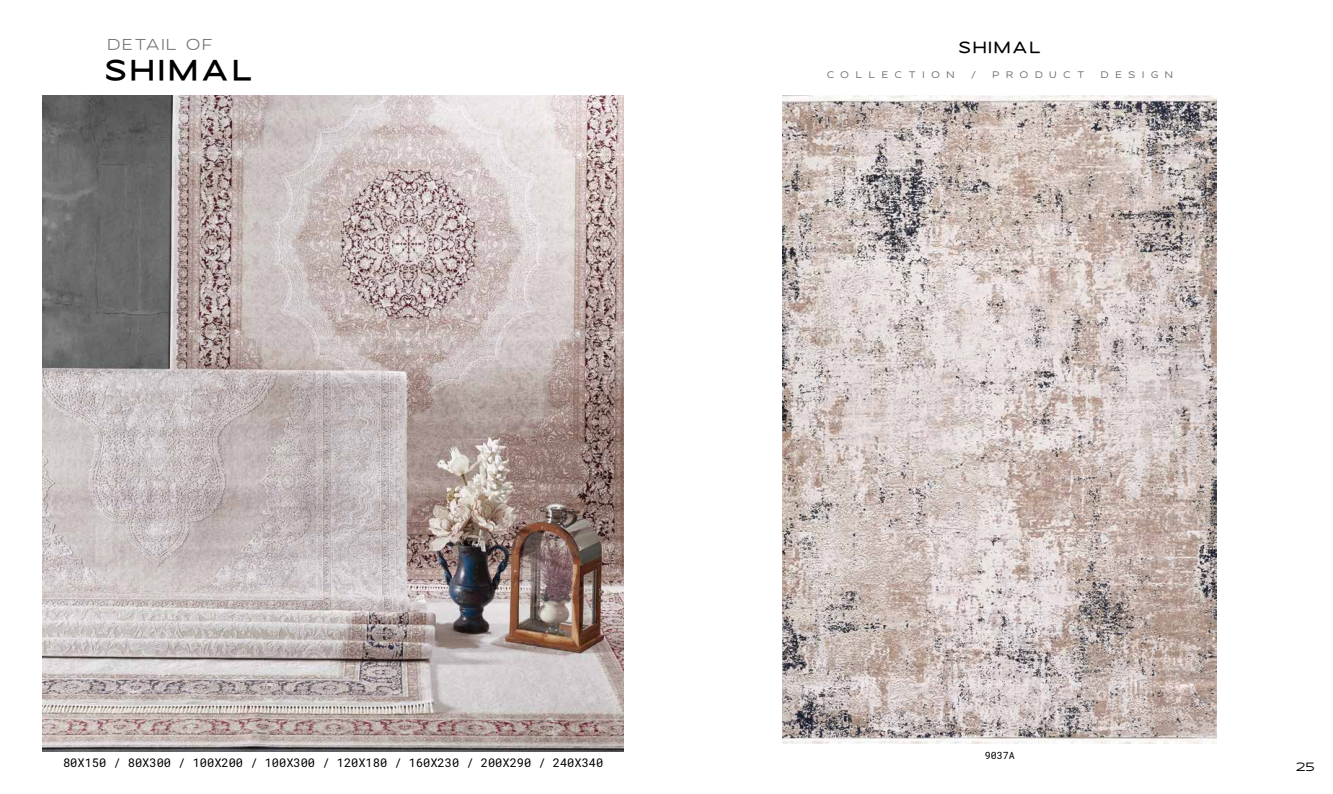
<style>
.page{position:relative;width:1333px;height:794px;background:#fff}
.page>*{position:absolute;margin:0;border:0;box-sizing:border-box;transform-origin:0 0}
.t1{font:700 28px "wonderella";letter-spacing:.1em;color:#000}
.t2{font:100 16px "wonderella";letter-spacing:.09em;color:#6d6e71}
.t3{font:500 16px "wonderella";letter-spacing:.1em;color:#000}
.t4{font:12px "Roboto Mono";color:#000}
.t5{font:12px "wonderella";color:#000}
.t6{font:10px "Roboto Mono";color:#000}
.t7{font:9.5px "wonderella";letter-spacing:.68em;color:#6d6e71}
</style>
<div class="page">
<img style="left:782px;top:95px;width:434px;height:648px">
<img style="left:43px;top:95px;width:581px;height:656px">
<h2 class="t2" style="left:107px;top:35px;width:107px">DETAIL OF</h2>
<h2 class="t3" style="left:958px;top:38px;width:84px">SHIMAL</h2>
<h1 class="t1" style="left:104px;top:52px;width:150px">SHIMAL</h1>
<p class="t7" style="left:826px;top:69px;width:129px">COLLECTION</p>
<p class="t7" style="left:970px;top:69px;width:7px">/</p>
<p class="t7" style="left:992px;top:69px;width:94px">PRODUCT</p>
<p class="t7" style="left:1100px;top:69px;width:73px">DESIGN</p>
<p class="t4" style="left:63px;top:754px;width:541px">80X150 / 80X300 / 100X200 / 100X300 / 120X180 / 160X230 / 200X290 / 240X340</p>
<p class="t6" style="left:984px;top:748px;width:31px">9037A</p>
<p class="t5" style="left:1295px;top:759px;width:21px">25</p>
</div>
